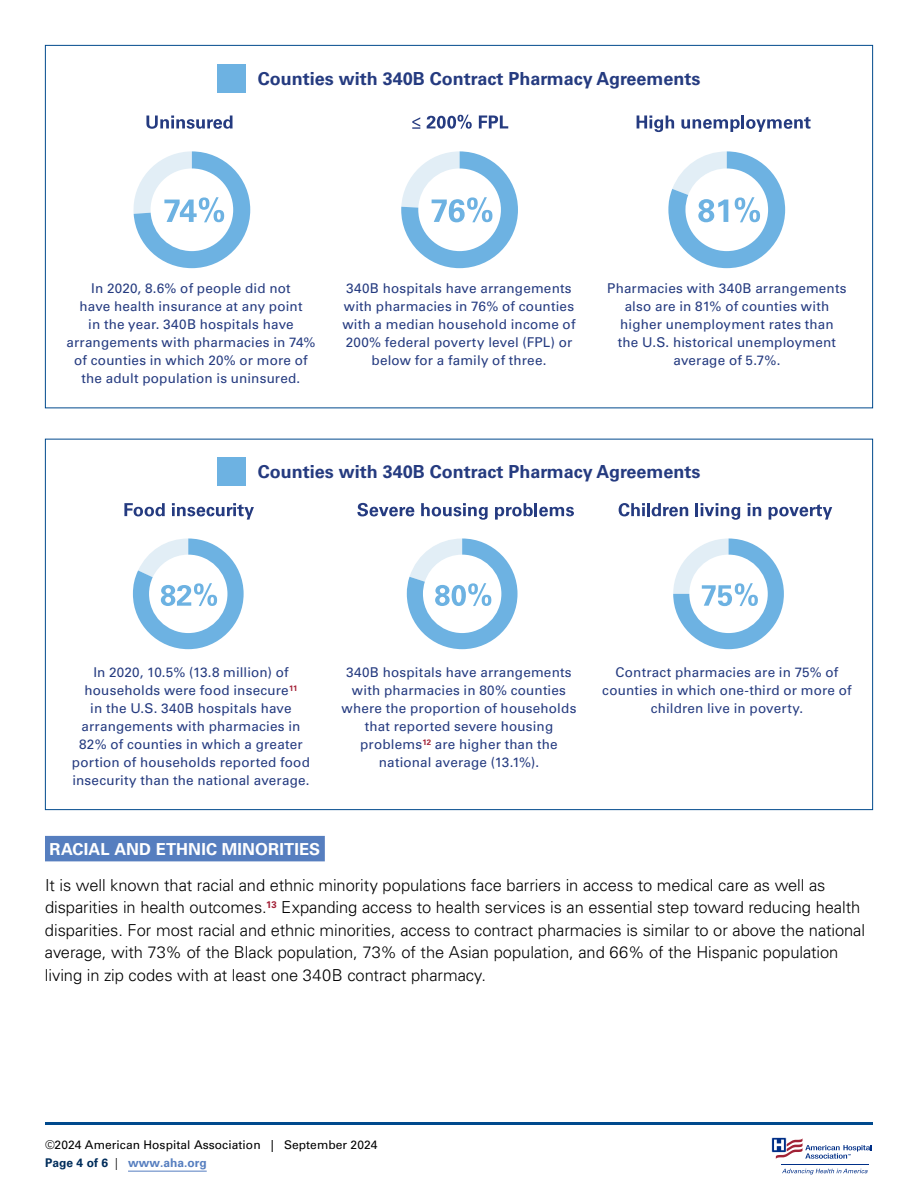
<style>
.page{position:relative;width:918px;height:1188px;background:#fff}
.page>*{position:absolute;margin:0;border:0;box-sizing:border-box;transform-origin:0 0}
.t1{font:700 18px "Univers LT Std";color:#253b80}
.t2{font:300 16.5px/22.5px "Univers LT Std";letter-spacing:-.005em;color:#000}
.t3{font:700 16.5px "Univers LT Std";letter-spacing:.01em;color:#fff}
.t4{font:13.5px/18px "Univers LT Std";letter-spacing:.01em;color:#253b80;text-align:center}
.t5{font:12px/18px "Univers LT Std";letter-spacing:.005em;color:#000}
.s1{font-weight:700;color:#002d5b}
.s2{font-weight:300}
.s3{font-weight:700;color:#567ebf}
</style>
<div class="page">
<hr style="left:45px;top:1122px;width:828px;height:3px;background:#00498d">
<hr style="left:128px;top:1171px;width:79px;height:1px;background:#567ec0">
<hr style="left:782px;top:1164px;width:87px;height:1px;background:#002f87">
<svg style="left:782px;top:1169px;width:86px;height:5px"></svg>
<svg style="left:771px;top:1137px;width:101px;height:22px"></svg>
<div style="left:45px;top:836px;width:280px;height:25px;background:#567ebf"></div>
<svg style="left:124px;top:503px;width:41px;height:13px"></svg>
<svg style="left:172px;top:503px;width:82px;height:17px"></svg>
<svg style="left:357px;top:503px;width:57px;height:13px"></svg>
<svg style="left:421px;top:503px;width:67px;height:17px"></svg>
<svg style="left:495px;top:503px;width:79px;height:17px"></svg>
<svg style="left:619px;top:503px;width:69px;height:13px"></svg>
<svg style="left:696px;top:503px;width:44px;height:17px"></svg>
<svg style="left:748px;top:503px;width:13px;height:13px"></svg>
<svg style="left:769px;top:504px;width:63px;height:16px"></svg>
<svg style="left:133px;top:539px;width:111px;height:110px"></svg>
<svg style="left:407px;top:539px;width:111px;height:110px"></svg>
<svg style="left:673px;top:539px;width:111px;height:110px"></svg>
<div style="left:217px;top:458px;width:29px;height:28px;background:#6db2e2"></div>
<svg style="left:133px;top:151px;width:117px;height:117px"></svg>
<svg style="left:401px;top:151px;width:117px;height:117px"></svg>
<svg style="left:668px;top:151px;width:117px;height:117px"></svg>
<svg style="left:146px;top:116px;width:87px;height:13px"></svg>
<svg style="left:412px;top:117px;width:8px;height:12px"></svg>
<svg style="left:427px;top:115px;width:45px;height:14px"></svg>
<svg style="left:479px;top:116px;width:29px;height:12px"></svg>
<svg style="left:637px;top:115px;width:37px;height:17px"></svg>
<svg style="left:681px;top:115px;width:130px;height:17px"></svg>
<div style="left:217px;top:64px;width:29px;height:29px;background:#6db2e2"></div>
<h1 class="t1" style="left:258px;top:68px;width:444px">Counties with 340B Contract Pharmacy Agreements</h1>
<p class="t4" style="left:67px;top:279px;width:250px">In 2020, 8.6% of people did not<br>have health insurance at any point<br>in the year. 340B hospitals have arrangements with pharmacies in 74% of counties in which 20% or more of the adult population is uninsured.</p>
<p class="t4" style="left:342px;top:279px;width:235px">340B hospitals have arrangements with pharmacies in 76% of counties with a median household income of<br>200% federal poverty level (FPL) or below for a family of three.</p>
<p class="t4" style="left:607px;top:279px;width:241px">Pharmacies with 340B arrangements also are in 81% of counties with higher unemployment rates than<br>the U.S. historical unemployment average of 5.7%.</p>
<h1 class="t1" style="left:258px;top:462px;width:444px">Counties with 340B Contract Pharmacy Agreements</h1>
<p class="t4" style="left:72px;top:664px;width:239px">In 2020, 10.5% (13.8 million) of households were food insecure<sup>11<br></sup>in the U.S. 340B hospitals have arrangements with pharmacies in 82% of counties in which a greater portion of households reported food insecurity than the national average.</p>
<p class="t4" style="left:342px;top:664px;width:236px">340B hospitals have arrangements with pharmacies in 80% counties where the proportion of households that reported severe housing problems<sup>12</sup> are higher than the national average (13.1%).</p>
<p class="t4" style="left:602px;top:664px;width:251px">Contract pharmacies are in 75% of counties in which one-third or more of children live in poverty.</p>
<p class="t3" style="left:50px;top:839px;width:272px">RACIAL AND ETHNIC MINORITIES</p>
<p class="t2" style="left:45px;top:874px;width:822px">It is well known that racial and ethnic minority populations face barriers in access to medical care as well as disparities in health outcomes.<sup>13</sup> Expanding access to health services is an essential step toward reducing health disparities. For most racial and ethnic minorities, access to contract pharmacies is similar to or above the national average, with 73% of the Black population, 73% of the Asian population, and 66% of the Hispanic population living in zip codes with at least one 340B contract pharmacy.</p>
<p class="t5" style="left:45px;top:1135px;width:334px">©2024 American Hospital Association | September 2024<br><span class="s1">Page 4 of 6</span> <span class="s2">|</span> <span class="s3">www.aha.org</span></p>
</div>
